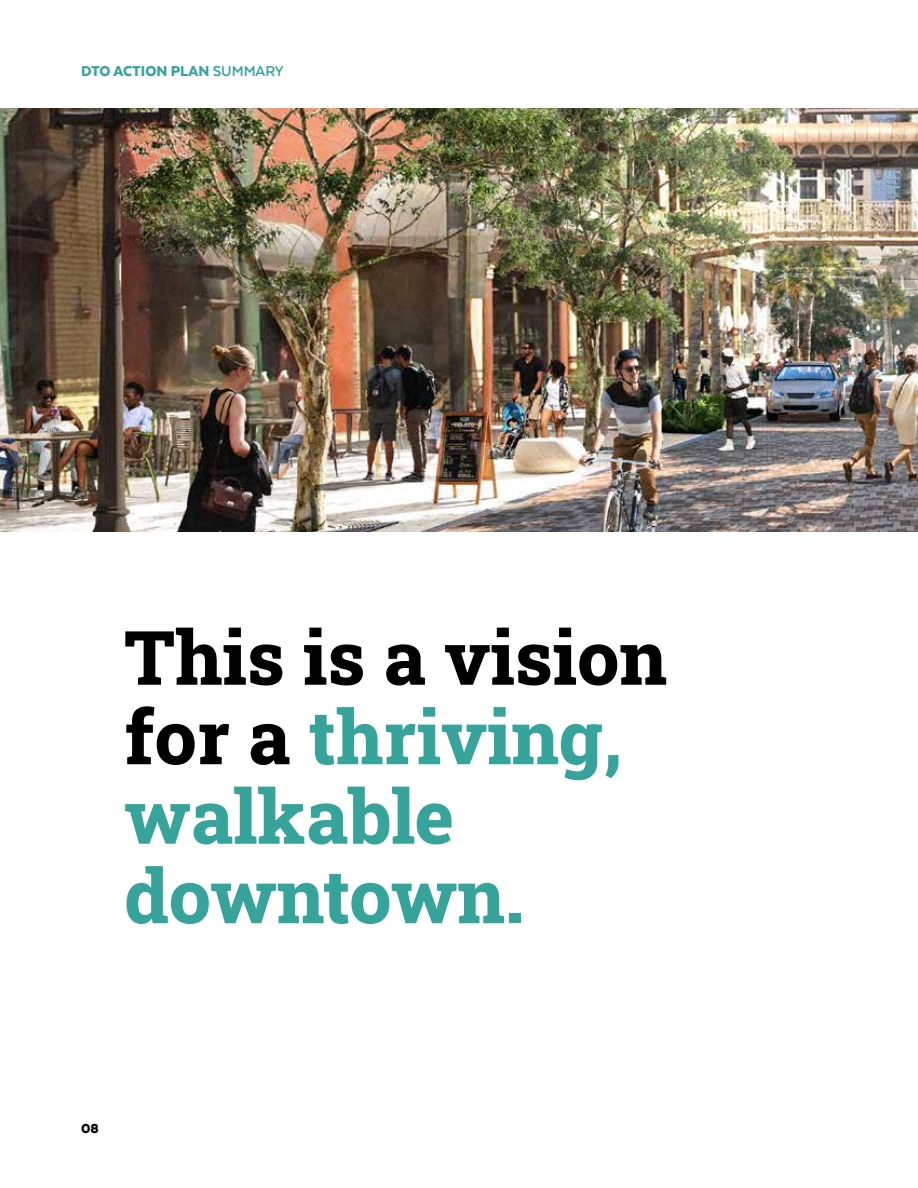
<style>
.page{position:relative;width:918px;height:1188px;background:#fff}
.page>*{position:absolute;margin:0;border:0;box-sizing:border-box;transform-origin:0 0}
.t1{font:75px/79.5px "Roboto Slab";color:#36a49b}
.t2{font:900 16.5px "Texta";color:#36a49b}
.t3{font:900 15px "Texta";color:#000}
.s1{font-weight:700}
.s2{color:#000}
</style>
<div class="page">
<img style="left:0;top:108px;width:918px;height:424px">
<p class="t2" style="left:81px;top:62px;width:204px">DTO ACTION PLAN <span class="s1">SUMMARY</span></p>
<p class="t1" style="left:124px;top:616px;width:544px"><span class="s2">This is a vision for a</span> thriving, walkable downtown.</p>
<p class="t3" style="left:81px;top:1121px;width:19px">08</p>
</div>
